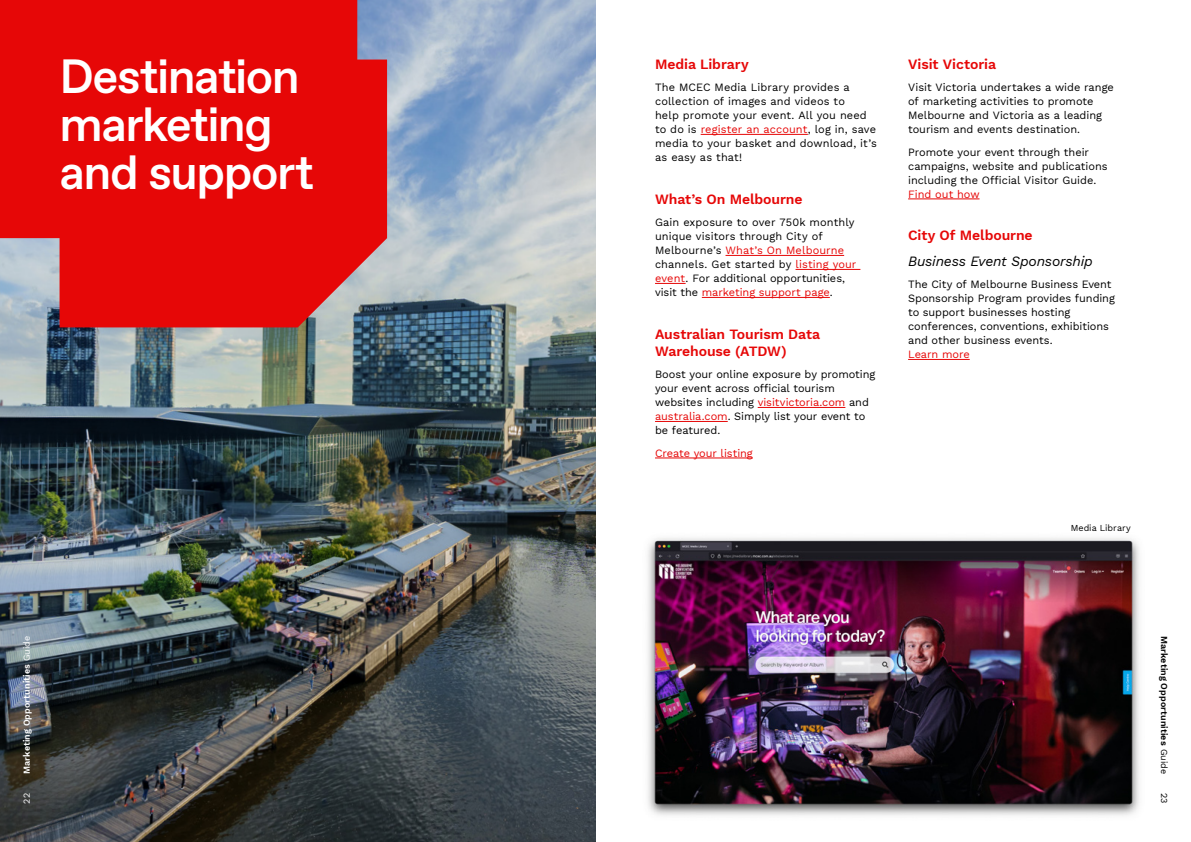
<style>
.page{position:relative;width:1191px;height:842px;background:#fff}
.page>*{position:absolute;margin:0;border:0;box-sizing:border-box;transform-origin:0 0}
.Heading_Subtitle__Section{font:500 48px/48px "ABC Favorit";letter-spacing:-.03em;color:#fff}
.Body_Subheading_1{font:600 14px/17px "Work Sans";letter-spacing:-.005em;color:#e60707}
.Body_Subheading_2{font:italic 14px "Work Sans";letter-spacing:-.015em;color:#000}
.Body__End{font:11px/14px "Work Sans";letter-spacing:-.005em;color:#000}
.Body{font:11px/14px "Work Sans";letter-spacing:.01em;color:#000}
.Body__End-2{font:11px "Work Sans";letter-spacing:-.005em;color:#e60707}
.t1{font:600 9px "Work Sans";letter-spacing:.01em;color:#000}
.t2{font:600 9px "Work Sans";letter-spacing:.01em;color:#fff}
.Table_Body{font:9px "Work Sans";letter-spacing:.005em;color:#000}
.t3{font:9px "Work Sans";color:#fff}
.s1{color:#e60707}
.s2{font-weight:400}
</style>
<div class="page">
<img style="left:0;top:0;width:595px;height:842px">
<svg style="left:0;top:0;width:387px;height:327px;background:#e01617"></svg>
<img style="left:648px;top:538px;width:491px;height:278px">
<hr style="left:700px;top:134px;width:108px;height:1px;background:#e60707">
<hr style="left:725px;top:255px;width:119px;height:1px;background:#e60707">
<hr style="left:795px;top:269px;width:65px;height:1px;background:#e60707">
<hr style="left:655px;top:283px;width:30px;height:1px;background:#e60707">
<hr style="left:702px;top:297px;width:128px;height:1px;background:#e60707">
<hr style="left:757px;top:407px;width:88px;height:1px;background:#e60707">
<hr style="left:655px;top:421px;width:72px;height:1px;background:#e60707">
<hr style="left:655px;top:458px;width:98px;height:1px;background:#e60707">
<hr style="left:908px;top:199px;width:71px;height:1px;background:#e60707">
<hr style="left:908px;top:359px;width:61px;height:1px;background:#e60707">
<p class="Heading_Subtitle__Section" style="left:60px;top:54px;width:256px">Destination marketing and support</p>
<p class="Body_Subheading_1" style="left:655px;top:55px;width:95px">Media Library</p>
<p class="Body" style="left:655px;top:80px;width:223px">The MCEC Media Library provides a collection of images and videos to<br>help promote your event. All you need to do is <span class="s1">register an account</span>, log in, save media to your basket and download, it’s as easy as that!</p>
<p class="Body_Subheading_1" style="left:655px;top:190px;width:149px">What’s On Melbourne</p>
<p class="Body" style="left:655px;top:215px;width:203px">Gain exposure to over 750k monthly unique visitors through City of Melbourne’s <span class="s1">What’s On Melbourne </span>channels. Get started by <span class="s1">listing your event</span>. For additional opportunities, visit the <span class="s1">marketing support page</span>.</p>
<p class="Body_Subheading_1" style="left:655px;top:325px;width:166px">Australian Tourism Data<br>Warehouse (ATDW)</p>
<p class="Body__End" style="left:655px;top:367px;width:222px">Boost your online exposure by promoting your event across official tourism websites including <span class="s1">visitvictoria.com</span> and <span class="s1">australia.com</span>. Simply list your event to be featured.</p>
<p class="Body__End-2" style="left:655px;top:445px;width:99px">Create your listing</p>
<p class="Body_Subheading_1" style="left:908px;top:55px;width:89px">Visit Victoria</p>
<p class="Body__End" style="left:908px;top:80px;width:207px">Visit Victoria undertakes a wide range of marketing activities to promote Melbourne and Victoria as a leading tourism and events destination.</p>
<p class="Body__End" style="left:908px;top:145px;width:201px">Promote your event through their campaigns, website and publications including the Official Visitor Guide.</p>
<p class="Body__End-2" style="left:908px;top:186px;width:73px">Find out how</p>
<p class="Body_Subheading_1" style="left:908px;top:226px;width:126px">City Of Melbourne</p>
<p class="Body_Subheading_2" style="left:908px;top:250px;width:186px">Business Event Sponsorship</p>
<p class="Body__End" style="left:908px;top:277px;width:208px">The City of Melbourne Business Event Sponsorship Program provides funding to support businesses hosting conferences, conventions, exhibitions and other business events.</p>
<p class="Body__End-2" style="left:908px;top:346px;width:63px">Learn more</p>
<p class="Table_Body" style="left:1070px;top:521px;width:62px">Media Library</p>
<p class="t2" style="left:20px;top:774px;width:140px;rotate:-90deg">Marketing Opportunities <span class="s2">Guide</span></p>
<p class="t3" style="left:20px;top:804px;width:12px;rotate:-90deg">22</p>
<p class="t1" style="left:1171px;top:636px;width:140px;rotate:90deg">Marketing Opportunities <span class="s2">Guide</span></p>
<p class="Table_Body" style="left:1171px;top:793px;width:12px;rotate:90deg">23</p>
</div>
